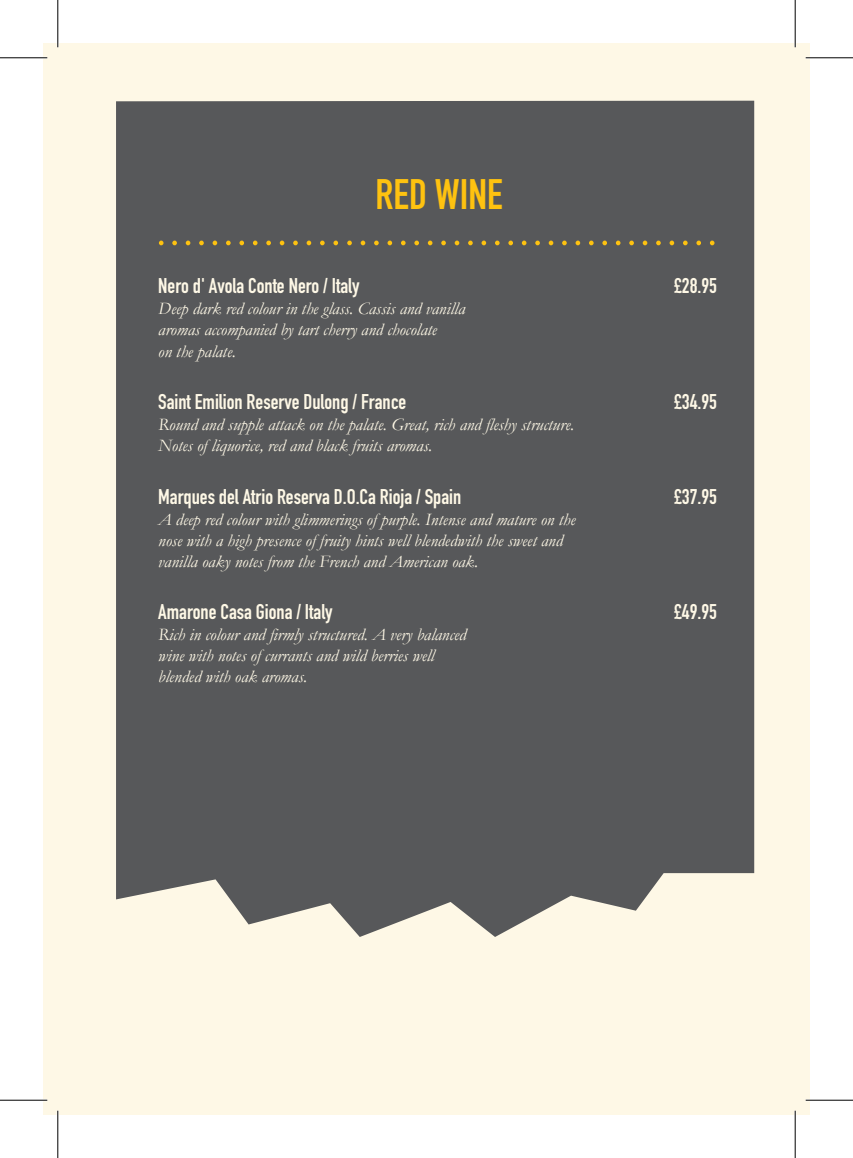
<style>
.page{position:relative;width:853px;height:1158px;background:#fff}
.page>*{position:absolute;margin:0;border:0;box-sizing:border-box;transform-origin:0 0}
.t1{font:700 42px "DIN Condensed";color:#fec210}
.t2{font:700 21px "DIN Condensed";color:#fef8e6}
.t3{font:italic 17.5px/21px "Garamond";color:#fef8e6}
</style>
<div class="page">
<div style="left:43px;top:43px;width:766px;height:1071px;background:#fef8e6"></div>
<div style="left:116px;top:101px;width:637px;height:835px;background:#57585a"></div>
<svg style="left:333px;top:240px;width:5px;height:5px"></svg>
<svg style="left:320px;top:240px;width:4px;height:5px"></svg>
<svg style="left:306px;top:240px;width:5px;height:5px"></svg>
<svg style="left:293px;top:240px;width:5px;height:5px"></svg>
<svg style="left:279px;top:240px;width:5px;height:5px"></svg>
<svg style="left:266px;top:240px;width:5px;height:5px"></svg>
<svg style="left:253px;top:240px;width:4px;height:5px"></svg>
<svg style="left:239px;top:240px;width:5px;height:5px"></svg>
<svg style="left:226px;top:240px;width:4px;height:5px"></svg>
<svg style="left:212px;top:240px;width:5px;height:5px"></svg>
<svg style="left:199px;top:240px;width:5px;height:5px"></svg>
<svg style="left:186px;top:240px;width:4px;height:5px"></svg>
<svg style="left:172px;top:240px;width:5px;height:5px"></svg>
<svg style="left:159px;top:240px;width:4px;height:5px"></svg>
<svg style="left:709px;top:240px;width:5px;height:5px"></svg>
<svg style="left:696px;top:240px;width:4px;height:5px"></svg>
<svg style="left:682px;top:240px;width:5px;height:5px"></svg>
<svg style="left:669px;top:240px;width:5px;height:5px"></svg>
<svg style="left:656px;top:240px;width:4px;height:5px"></svg>
<svg style="left:642px;top:240px;width:5px;height:5px"></svg>
<svg style="left:629px;top:240px;width:4px;height:5px"></svg>
<svg style="left:615px;top:240px;width:5px;height:5px"></svg>
<svg style="left:602px;top:240px;width:4px;height:5px"></svg>
<svg style="left:588px;top:240px;width:5px;height:5px"></svg>
<svg style="left:575px;top:240px;width:5px;height:5px"></svg>
<svg style="left:562px;top:240px;width:4px;height:5px"></svg>
<svg style="left:548px;top:240px;width:5px;height:5px"></svg>
<svg style="left:535px;top:240px;width:4px;height:5px"></svg>
<svg style="left:521px;top:240px;width:5px;height:5px"></svg>
<svg style="left:508px;top:240px;width:5px;height:5px"></svg>
<svg style="left:495px;top:240px;width:4px;height:5px"></svg>
<svg style="left:481px;top:240px;width:5px;height:5px"></svg>
<svg style="left:468px;top:240px;width:4px;height:5px"></svg>
<svg style="left:454px;top:240px;width:5px;height:5px"></svg>
<svg style="left:441px;top:240px;width:4px;height:5px"></svg>
<svg style="left:427px;top:240px;width:5px;height:5px"></svg>
<svg style="left:414px;top:240px;width:5px;height:5px"></svg>
<svg style="left:401px;top:240px;width:4px;height:5px"></svg>
<svg style="left:387px;top:240px;width:5px;height:5px"></svg>
<svg style="left:374px;top:240px;width:4px;height:5px"></svg>
<svg style="left:360px;top:240px;width:5px;height:5px"></svg>
<svg style="left:347px;top:240px;width:5px;height:5px"></svg>
<hr style="left:0;top:57px;width:47px;height:2px;background:#fff">
<hr style="left:805px;top:57px;width:47px;height:2px;background:#fff">
<hr style="left:0;top:1098px;width:47px;height:3px;background:#fff">
<hr style="left:805px;top:1098px;width:47px;height:3px;background:#fff">
<hr style="left:57px;top:0;width:2px;height:47px;background:#fff">
<hr style="left:57px;top:1110px;width:2px;height:47px;background:#fff">
<hr style="left:793px;top:0;width:2px;height:47px;background:#fff">
<hr style="left:793px;top:1110px;width:2px;height:47px;background:#fff">
<hr style="left:0;top:57px;width:47px;height:1px;background:#000">
<hr style="left:805px;top:57px;width:47px;height:1px;background:#000">
<hr style="left:0;top:1099px;width:47px;height:1px;background:#000">
<hr style="left:805px;top:1099px;width:47px;height:1px;background:#000">
<hr style="left:57px;top:0;width:1px;height:47px;background:#000">
<hr style="left:57px;top:1110px;width:1px;height:47px;background:#000">
<hr style="left:794px;top:0;width:1px;height:47px;background:#000">
<hr style="left:794px;top:1110px;width:1px;height:47px;background:#000">
<h1 class="t1" style="left:375px;top:166px;width:128px">RED WINE</h1>
<p class="t2" style="left:158px;top:272px;width:203px">Nero d' Avola Conte Nero / Italy</p>
<p class="t2" style="left:673px;top:272px;width:44px">£28.95</p>
<p class="t3" style="left:158px;top:298px;width:308px">Deep dark red colour in the glass. Cassis and vanilla aromas accompanied by tart cherry and chocolate<br>on the palate.</p>
<p class="t2" style="left:158px;top:387px;width:249px">Saint Emilion Reserve Dulong / France</p>
<p class="t2" style="left:673px;top:387px;width:44px">£34.95</p>
<p class="t3" style="left:158px;top:413px;width:417px">Round and supple attack on the palate. Great, rich and fleshy structure.<br>Notes of liquorice, red and black fruits aromas.</p>
<p class="t2" style="left:158px;top:482px;width:304px">Marques del Atrio Reserva D.O.Ca Rioja / Spain</p>
<p class="t2" style="left:673px;top:482px;width:44px">£37.95</p>
<p class="t3" style="left:158px;top:508px;width:418px">A deep red colour with glimmerings of purple. Intense and mature on the nose with a high presence of fruity hints well blendedwith the sweet and vanilla oaky notes from the French and American oak.</p>
<p class="t2" style="left:158px;top:597px;width:176px">Amarone Casa Giona / Italy</p>
<p class="t2" style="left:673px;top:597px;width:44px">£49.95</p>
<p class="t3" style="left:158px;top:623px;width:309px">Rich in colour and firmly structured. A very balanced wine with notes of currants and wild berries well blended with oak aromas.</p>
</div>
